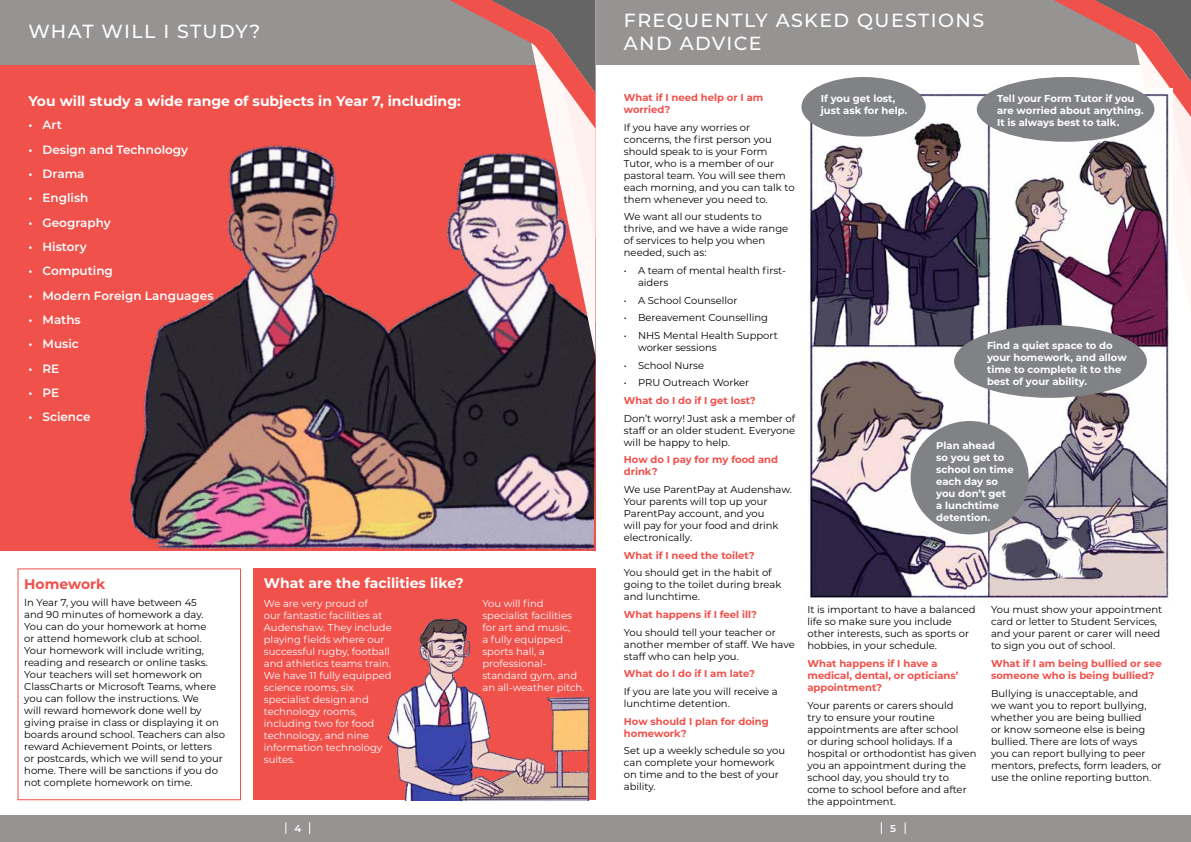
<style>
.page{position:relative;width:1191px;height:842px;background:#fff}
.page>*{position:absolute;margin:0;border:0;box-sizing:border-box;transform-origin:0 0}
.t1{font:500 19px/22.8px "Montserrat";letter-spacing:.075em;color:#fff}
.t2{font:700 14px "Montserrat";color:#fff}
.t3{font:700 14px "Montserrat";color:#f0514b}
.t4{font:600 12px "Montserrat";color:#fff}
.t5{font:10px/12px "Montserrat";color:#000}
.t6{font:10px/12px "Montserrat";color:#fff}
.t7{font:700 10px/12px "Montserrat";color:#f0514b}
.t8{font:700 10px/12px "Montserrat";color:#fff}
.t9{font:600 10px "Montserrat";color:#fff}
</style>
<div class="page">
<div style="left:0;top:0;width:595px;height:550px;background:#f0514b"></div>
<img style="left:98px;top:109px;width:498px;height:472px">
<div style="left:0;top:0;width:1191px;height:64px;background:#969393"></div>
<svg style="left:433px;top:0;width:162px;height:355px"></svg>
<svg style="left:1037px;top:0;width:154px;height:197px"></svg>
<div style="left:0;top:816px;width:1191px;height:26px;background:#969393"></div>
<svg style="left:285px;top:822px;width:1px;height:12px"></svg>
<svg style="left:309px;top:822px;width:1px;height:12px"></svg>
<svg style="left:881px;top:822px;width:1px;height:12px"></svg>
<svg style="left:905px;top:822px;width:1px;height:12px"></svg>
<div style="left:253px;top:568px;width:342px;height:232px;background:#f0514b"></div>
<img style="left:387px;top:618px;width:204px;height:182px">
<div style="left:18px;top:569px;width:222px;height:231px;background:#fff"></div>
<div style="left:18px;top:568px;width:223px;height:232px;border:1px solid #f0514b"></div>
<img style="left:807px;top:89px;width:365px;height:511px">
<div style="left:801px;top:77px;width:124px;height:60px;background:#808285;border-radius:50%"></div>
<div style="left:976px;top:77px;width:178px;height:65px;background:#808285;border-radius:50%"></div>
<div style="left:954px;top:325px;width:192px;height:73px;background:#808285;border-radius:50%"></div>
<div style="left:910px;top:421px;width:118px;height:113px;background:#808285;border-radius:50%"></div>
<h1 class="t1" style="left:28px;top:19px;width:233px">WHAT WILL I STUDY?</h1>
<h1 class="t1" style="left:624px;top:8px;width:362px">FREQUENTLY ASKED QUESTIONS<br>AND ADVICE</h1>
<h2 class="t2" style="left:28px;top:91px;width:434px">You will study a wide range of subjects in Year 7, including:</h2>
<p class="t7" style="left:624px;top:91px;width:141px">What if I need help or I am worried?</p>
<p class="t5" style="left:624px;top:121px;width:172px">If you have any worries or concerns, the first person you should speak to is your Form<br>Tutor, who is a member of our pastoral team. You will see them each morning, and you can talk to them whenever you need to.</p>
<p class="t5" style="left:624px;top:210px;width:166px">We want all our students to thrive, and we have a wide range of services to help you when needed, such as:</p>
<p class="t5" style="left:638px;top:264px;width:149px;text-indent:-14px">• A team of mental health first&shy;aiders</p>
<p class="t5" style="left:624px;top:294px;width:115px">• A School Counsellor</p>
<p class="t5" style="left:624px;top:311px;width:146px">• Bereavement Counselling</p>
<p class="t5" style="left:638px;top:329px;width:141px;text-indent:-14px">• NHS Mental Health Support worker sessions</p>
<p class="t5" style="left:624px;top:359px;width:82px">• School Nurse</p>
<p class="t5" style="left:624px;top:376px;width:127px">• PRU Outreach Worker</p>
<p class="t7" style="left:624px;top:394px;width:133px">What do I do if I get lost?</p>
<p class="t5" style="left:624px;top:412px;width:173px;text-align:justify">Don’t worry! Just ask a member of staff or an older student. Everyone will be happy to help.</p>
<p class="t7" style="left:624px;top:453px;width:156px">How do I pay for my food and drink?</p>
<p class="t5" style="left:624px;top:483px;width:170px">We use ParentPay at Audenshaw.<br>Your parents will top up your<br>ParentPay account, and you<br>will pay for your food and drink electronically.</p>
<p class="t7" style="left:624px;top:549px;width:132px">What if I need the toilet?</p>
<p class="t5" style="left:624px;top:566px;width:159px">You should get in the habit of going to the toilet during break and lunchtime.</p>
<p class="t7" style="left:624px;top:608px;width:135px">What happens if I feel ill?</p>
<p class="t5" style="left:624px;top:626px;width:172px">You should tell your teacher or another member of staff. We have staff who can help you.</p>
<p class="t7" style="left:624px;top:667px;width:133px">What do I do if I am late?</p>
<p class="t5" style="left:624px;top:685px;width:155px">If you are late you will receive a lunchtime detention.</p>
<p class="t7" style="left:624px;top:715px;width:147px">How should I plan for doing homework?</p>
<p class="t5" style="left:624px;top:744px;width:163px">Set up a weekly schedule so you can complete your homework on time and to the best of your ability.</p>
<p class="t4" style="left:28px;top:116px;width:35px">• Art</p>
<p class="t4" style="left:28px;top:141px;width:161px">• Design and Technology</p>
<p class="t4" style="left:28px;top:165px;width:58px">• Drama</p>
<p class="t4" style="left:28px;top:189px;width:62px">• English</p>
<p class="t4" style="left:28px;top:214px;width:84px">• Geography</p>
<p class="t4" style="left:28px;top:238px;width:60px">• History</p>
<p class="t4" style="left:28px;top:262px;width:86px">• Computing</p>
<p class="t4" style="left:28px;top:287px;width:187px">• Modern Foreign Languages</p>
<p class="t4" style="left:28px;top:311px;width:54px">• Maths</p>
<p class="t4" style="left:28px;top:335px;width:52px">• Music</p>
<p class="t4" style="left:28px;top:360px;width:32px">• RE</p>
<p class="t4" style="left:28px;top:384px;width:32px">• PE</p>
<p class="t4" style="left:28px;top:408px;width:64px">• Science</p>
<h2 class="t2" style="left:264px;top:573px;width:201px">What are the facilities like?</h2>
<h2 class="t3" style="left:24px;top:574px;width:83px">Homework</h2>
<p class="t5" style="left:24px;top:596px;width:202px">In Year 7, you will have between 45<br>and 90 minutes of homework a day.<br>You can do your homework at home<br>or attend homework club at school.<br>Your homework will include writing, reading and research or online tasks.<br>Your teachers will set homework on ClassCharts or Microsoft Teams, where you can follow the instructions. We<br>will reward homework done well by giving praise in class or displaying it on boards around school. Teachers can also reward Achievement Points, or letters<br>or postcards, which we will send to your home. There will be sanctions if you do not complete homework on time.</p>
<p class="t6" style="left:264px;top:597px;width:129px">We are very proud of<br>our fantastic facilities at<br>Audenshaw. They include playing fields where our successful rugby, football and athletics teams train.<br>We have 11 fully equipped science rooms, six specialist design and technology rooms, including two for food technology, and nine information technology suites.</p>
<p class="t6" style="left:482px;top:597px;width:103px">You will find specialist facilities for art and music,<br>a fully equipped sports hall, a professional&shy;standard gym, and an all-weather pitch.</p>
<p class="t8" style="left:820px;top:92px;width:88px">If you get lost, just ask for help.</p>
<p class="t8" style="left:997px;top:92px;width:148px">Tell your Form Tutor if you are worried about anything.<br>It is always best to talk.</p>
<p class="t8" style="left:987px;top:339px;width:141px">Find a quiet space to do your homework, and allow time to complete it to the best of your ability.</p>
<p class="t8" style="left:936px;top:439px;width:79px">Plan ahead<br>so you get to school on time each day so you don’t get a lunchtime detention.</p>
<p class="t5" style="left:807px;top:603px;width:169px">It is important to have a balanced life so make sure you include other interests, such as sports or hobbies, in your schedule.</p>
<p class="t7" style="left:807px;top:657px;width:152px">What happens if I have a medical, dental, or opticians’ appointment?</p>
<p class="t5" style="left:807px;top:699px;width:171px">Your parents or carers should<br>try to ensure your routine appointments are after school<br>or during school holidays. If a hospital or orthodontist has given you an appointment during the school day, you should try to come to school before and after the appointment.</p>
<p class="t5" style="left:991px;top:603px;width:173px">You must show your appointment card or letter to Student Services, and your parent or carer will need to sign you out of school.</p>
<p class="t7" style="left:991px;top:657px;width:172px">What if I am being bullied or see someone who is being bullied?</p>
<p class="t5" style="left:991px;top:687px;width:172px">Bullying is unacceptable, and<br>we want you to report bullying, whether you are being bullied<br>or know someone else is being bullied. There are lots of ways<br>you can report bullying to peer mentors, prefects, form leaders, or use the online reporting button.</p>
<p class="t9" style="left:294px;top:821px;width:8px">4</p>
<p class="t9" style="left:890px;top:821px;width:7px">5</p>
</div>
